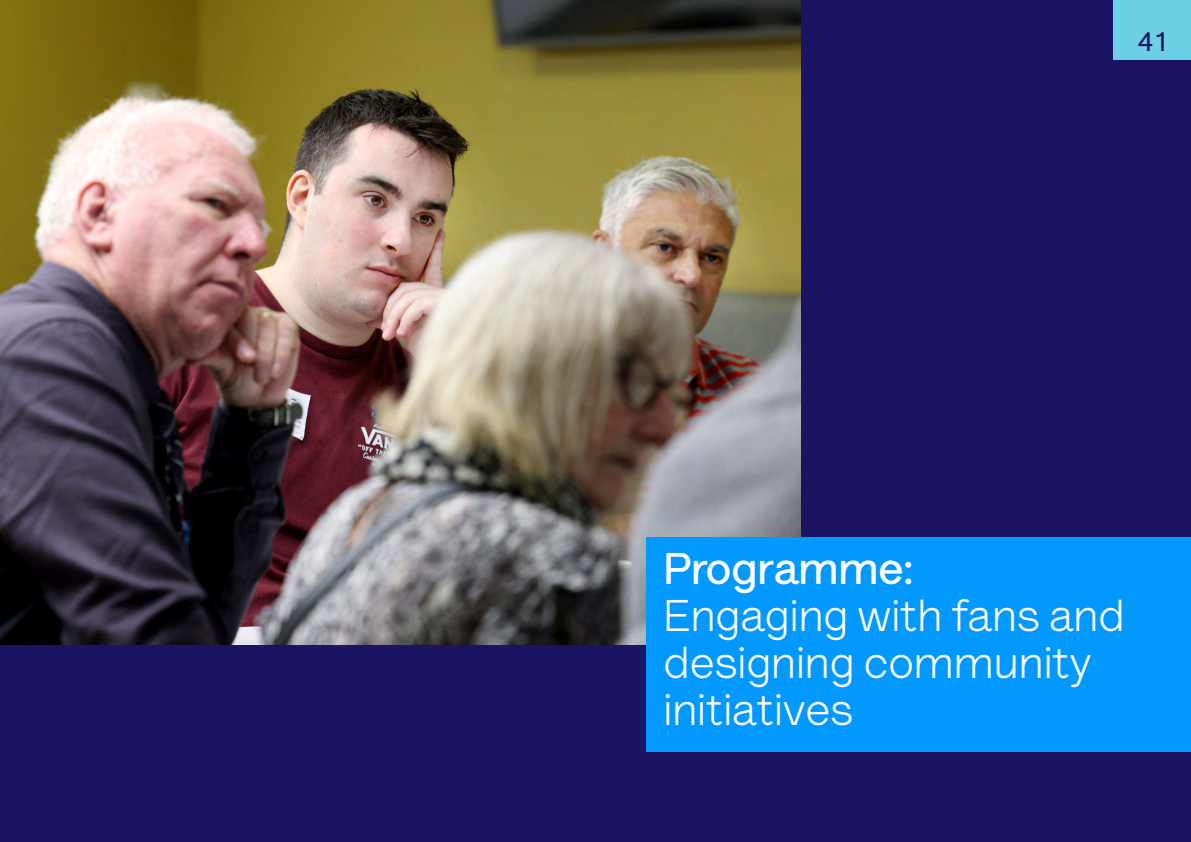
<style>
.page{position:relative;width:1191px;height:842px;background:#1b1464}
.page>*{position:absolute;margin:0;border:0;box-sizing:border-box;transform-origin:0 0}
.t1{font:45px/47px "AS Lettera Text";color:#fff}
.t2{font:700 45px "AS Lettera Text";color:#fff}
.t3{font:700 27px "AS Lettera Text";color:#1b1464}
</style>
<div class="page">
<img style="left:0;top:0;width:800px;height:644px">
<div style="left:1113px;top:0;width:78px;height:60px;background:#6bcfe5"></div>
<div style="left:646px;top:537px;width:545px;height:214px;background:#0199ff"></div>
<p class="t3" style="left:1137px;top:21px;width:32px">41</p>
<p class="t2" style="left:663px;top:534px;width:251px">Programme:</p>
<p class="t1" style="left:663px;top:588px;width:462px">Engaging with fans and designing community initiatives</p>
</div>
